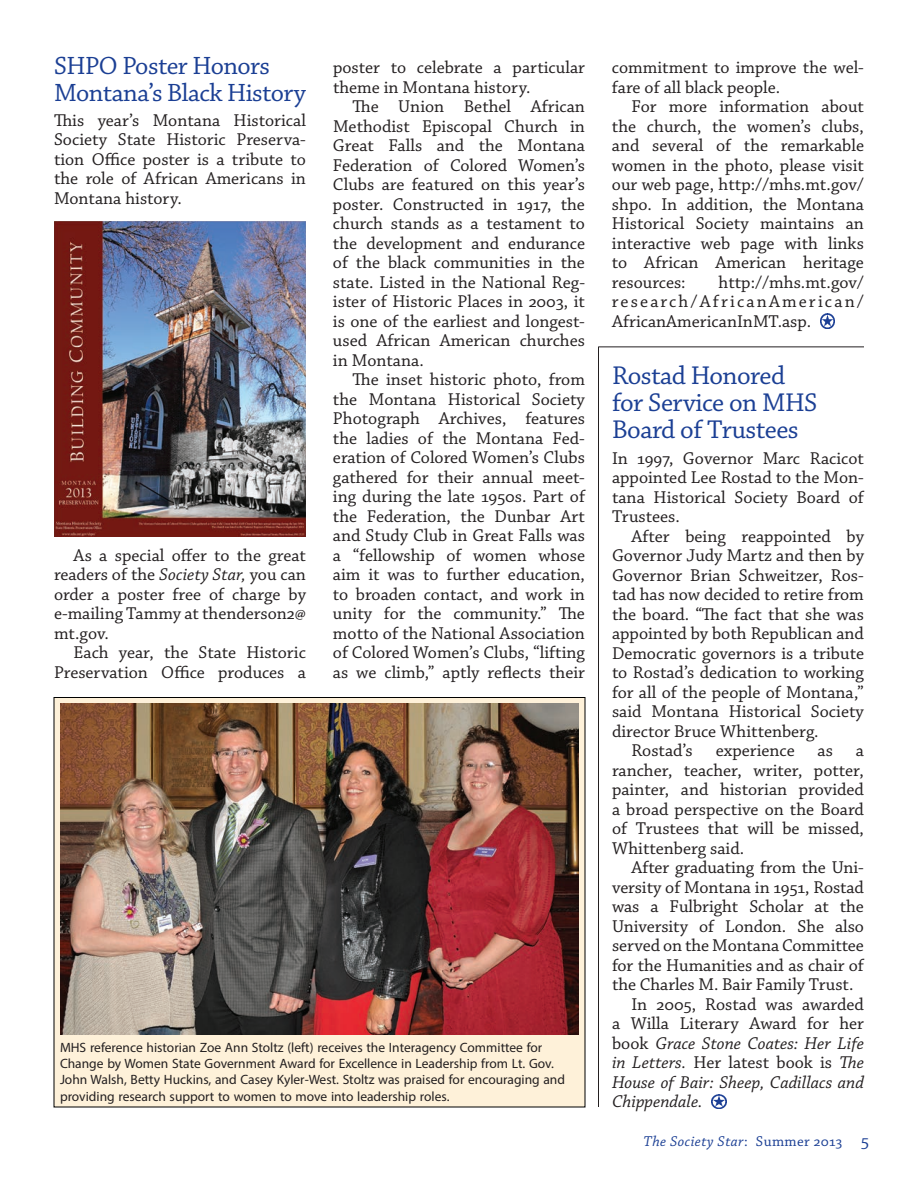
<style>
.page{position:relative;width:918px;height:1188px;background:#fff}
.page>*{position:absolute;margin:0;border:0;box-sizing:border-box;transform-origin:0 0}
.t1{font:27px/27px "Chaparral Pro";letter-spacing:-.02em;color:#1b3f94}
.t2{font:26.25px/27px "Chaparral Pro";letter-spacing:-.02em;color:#1b3f94}
.t3{font:18px/19.5px "Chaparral Pro";color:#231f20;text-align:justify}
.t4{font:italic 18px "Chaparral Pro";color:#231f20}
.t5{font:italic 15px "Chaparral Pro";letter-spacing:.03em;color:#1b3f94}
.t6{font:13.5px/16.5px "Myriad Pro";color:#231f20}
.s1{font-style:italic}
.s2{font-style:normal}
.s3{font-style:normal;font-size:18px}
</style>
<div class="page">
<img style="left:820px;top:314px;width:15px;height:14px">
<img style="left:712px;top:1094px;width:14px;height:15px">
<div style="left:54px;top:697px;width:531px;height:410px;background:#fef1d9"></div>
<img style="left:60px;top:704px;width:519px;height:331px">
<img style="left:54px;top:222px;width:252px;height:315px">
<hr style="left:598px;top:346px;width:1px;height:761px;background:#231f20">
<hr style="left:599px;top:346px;width:265px;height:1px;background:#231f20">
<h2 class="t2" style="left:54px;top:53px;width:253px">SHPO Poster Honors<br>Montana’s Black History</h2>
<p class="t3" style="left:54px;top:111px;width:254px">This year’s Montana Historical Society State Historic Preserva&shy;tion Office poster is a tribute to the role of African Americans in Montana history.</p>
<p class="t3" style="left:54px;top:546px;width:254px;text-indent:19px">As a special offer to the great readers of the <span class="s1">Society Star,</span> you can order a poster free of charge by e-mailing Tammy at thenderson2@ mt.gov.</p>
<p class="t3" style="left:54px;top:644px;width:253px;text-align:right">Each year, the State Historic<br>Preservation Office produces a</p>
<p class="t3" style="left:333px;top:59px;width:253px">poster to celebrate a particular theme in Montana history.</p>
<p class="t3" style="left:333px;top:98px;width:254px;text-indent:19px">The Union Bethel African Methodist Episcopal Church in Great Falls and the Montana Federation of Colored Women’s Clubs are featured on this year’s poster. Constructed in 1917, the church stands as a testament to the development and endurance of the black communities in the state. Listed in the National Reg&shy;ister of Historic Places in 2003, it is one of the earliest and longest&shy;used African American churches in Montana.</p>
<p class="t3" style="left:333px;top:371px;width:254px;text-indent:19px">The inset historic photo, from the Montana Historical Society Photograph Archives, features the ladies of the Montana Fed&shy;eration of Colored Women’s Clubs gathered for their annual meet&shy;ing during the late 1950s. Part of the Federation, the Dunbar Art and Study Club in Great Falls was a “fellowship of women whose aim it was to further education, to broaden contact, and work in unity for the community.” The motto of the National Association of Colored Women’s Clubs, “lifting as we climb,” aptly reflects their</p>
<p class="t6" style="left:60px;top:1039px;width:507px">MHS reference historian Zoe Ann Stoltz (left) receives the Interagency Committee for Change by Women State Government Award for Excellence in Leadership from Lt. Gov.<br>John Walsh, Betty Huckins, and Casey Kyler-West. Stoltz was praised for encouraging and providing research support to women to move into leadership roles.</p>
<p class="t3" style="left:612px;top:59px;width:253px">commitment to improve the wel&shy;fare of all black people.</p>
<p class="t3" style="left:612px;top:98px;width:254px;text-indent:19px">For more information about the church, the women’s clubs, and several of the remarkable women in the photo, please visit our web page, http://mhs.mt.gov/ shpo. In addition, the Montana Historical Society maintains an interactive web page with links to African American heritage resources:</p>
<p class="t3" style="left:612px;top:273px;width:253px;text-indent:107px">http://mhs.mt.gov/ research/AfricanAmerican/ AfricanAmericanInMT.asp.</p>
<h1 class="t1" style="left:612px;top:364px;width:207px">Rostad Honored for Service on MHS<br>Board of Trustees</h1>
<p class="t3" style="left:612px;top:449px;width:253px">In 1997, Governor Marc Racicot appointed Lee Rostad to the Mon&shy;tana Historical Society Board of Trustees.</p>
<p class="t3" style="left:631px;top:527px;width:234px">After being reappointed by</p>
<p class="t3" style="left:612px;top:547px;width:254px">Governor Judy Martz and then by</p>
<p class="t3" style="left:612px;top:566px;width:253px">Governor Brian Schweitzer, Ros-</p>
<p class="t3" style="left:612px;top:586px;width:253px">tad has now decided to retire from</p>
<p class="t3" style="left:612px;top:605px;width:254px">the board. “The fact that she was</p>
<p class="t3" style="left:612px;top:625px;width:253px">appointed by both Republican and</p>
<p class="t3" style="left:612px;top:644px;width:254px">Democratic governors is a tribute</p>
<p class="t3" style="left:612px;top:664px;width:253px">to Rostad’s dedication to working</p>
<p class="t3" style="left:612px;top:683px;width:254px">for all of the people of Montana,”</p>
<p class="t3" style="left:612px;top:703px;width:253px">said Montana Historical Society</p>
<p class="t3" style="left:612px;top:722px;width:208px">director Bruce Whittenberg.</p>
<p class="t3" style="left:631px;top:742px;width:63px">Rostad’s</p>
<p class="t3" style="left:716px;top:742px;width:81px">experience</p>
<p class="t3" style="left:818px;top:742px;width:17px">as</p>
<p class="t3" style="left:612px;top:742px;width:254px;text-indent:244px">a rancher, teacher, writer, potter, painter, and historian provided a broad perspective on the Board of Trustees that will be missed, Whittenberg said.</p>
<p class="t3" style="left:631px;top:859px;width:233px">After graduating from the Uni-</p>
<p class="t3" style="left:612px;top:878px;width:254px">versity of Montana in 1951, Rostad</p>
<p class="t3" style="left:612px;top:898px;width:253px">was a Fulbright Scholar at the</p>
<p class="t3" style="left:612px;top:917px;width:254px">University of London. She also</p>
<p class="t3" style="left:612px;top:937px;width:253px">served on the Montana Committee</p>
<p class="t3" style="left:612px;top:956px;width:253px">for the Humanities and as chair of</p>
<p class="t3" style="left:612px;top:976px;width:243px">the Charles M. Bair Family Trust.</p>
<p class="t3" style="left:631px;top:995px;width:234px">In 2005, Rostad was awarded</p>
<p class="t3" style="left:612px;top:1015px;width:253px">a Willa Literary Award for her</p>
<p class="t4" style="left:612px;top:1033px;width:253px"><span class="s2">book</span> Grace Stone Coates: Her Life</p>
<p class="t3" style="left:612px;top:1054px;width:254px"><span class="s1">in Letters.</span> Her latest book is <span class="s1">The</span></p>
<p class="t4" style="left:612px;top:1072px;width:253px">House of Bair: Sheep, Cadillacs and</p>
<p class="t4" style="left:612px;top:1092px;width:92px">Chippendale.</p>
<p class="t5" style="left:643px;top:1133px;width:227px">The Society Star<span class="s2">: Summer 2013</span> <span class="s3">5</span></p>
</div>
